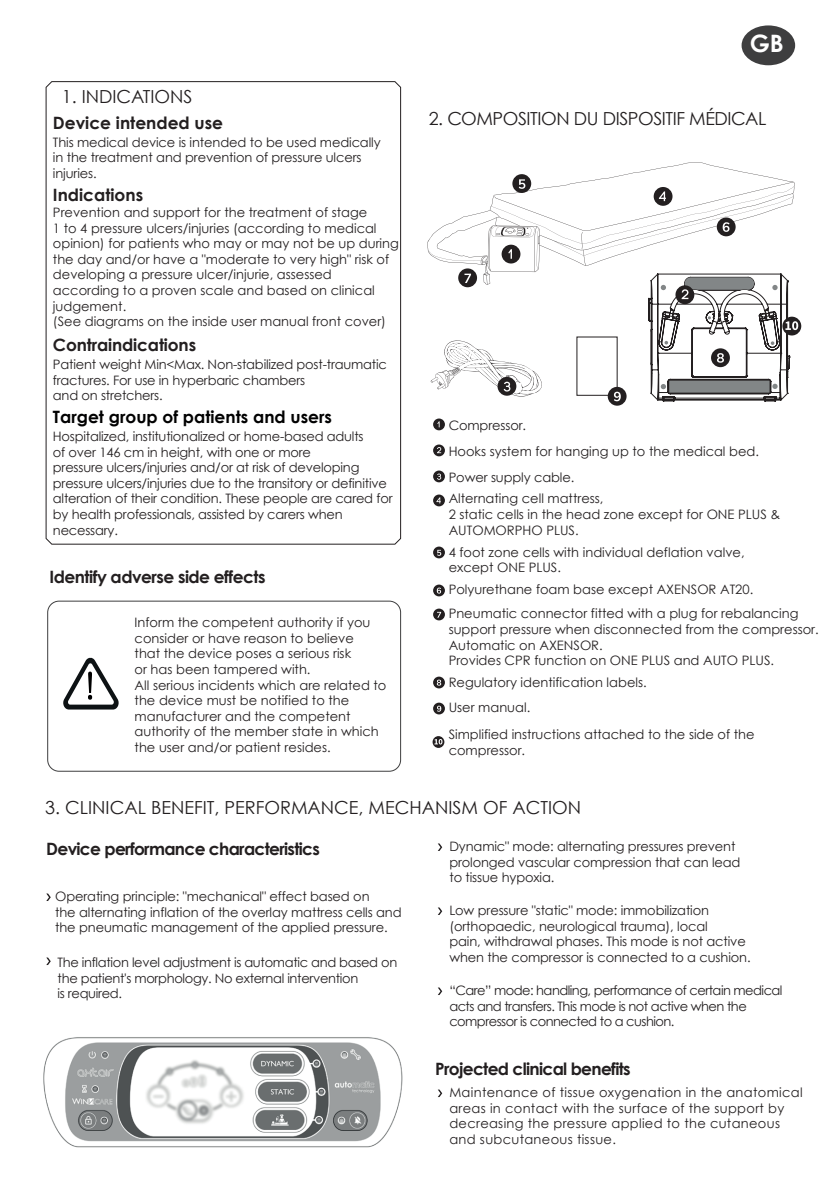
<style>
.page{position:relative;width:840px;height:1191px;background:#fff}
.page>*{position:absolute;margin:0;border:0;box-sizing:border-box;transform-origin:0 0}
.t1{font:700 24px "Century Gothic";color:#fff}
.t2{font:18px "Century Gothic";color:#231f20}
.t3{font:18px "Century Gothic";letter-spacing:-.025em;color:#231f20}
.t4{font:700 17px "Century Gothic";letter-spacing:-.03em;color:#231f20}
.t5{font:700 17px "Century Gothic";color:#000001}
.t6{font:700 17px "Century Gothic";color:#231f20}
.t7{font:700 17px "Century Gothic";letter-spacing:-.01em;color:#231f20}
.t8{font:13px/15.6px "Century Gothic";color:#231f20}
.t9{font:13px/15.6px "Century Gothic";letter-spacing:.025em;color:#231f20}
.t10{font:13px/15.6px "Century Gothic";letter-spacing:-.04em;color:#231f20}
.t11{font:13px/15.6px "Century Gothic";letter-spacing:-.025em;color:#231f20}
</style>
<div class="page">
<svg style="left:45px;top:81px;width:356px;height:464px"></svg>
<svg style="left:433px;top:418px;width:11px;height:12px"></svg>
<svg style="left:437px;top:421px;width:2px;height:6px"></svg>
<svg style="left:433px;top:444px;width:11px;height:12px"></svg>
<svg style="left:436px;top:447px;width:6px;height:6px"></svg>
<div style="left:433px;top:470px;width:11px;height:12px;background:#231f20;border-radius:50%"></div>
<svg style="left:437px;top:473px;width:4px;height:7px"></svg>
<svg style="left:433px;top:494px;width:11px;height:12px"></svg>
<svg style="left:436px;top:497px;width:4px;height:6px"></svg>
<svg style="left:433px;top:546px;width:11px;height:12px"></svg>
<svg style="left:437px;top:550px;width:4px;height:6px"></svg>
<svg style="left:433px;top:584px;width:11px;height:12px"></svg>
<svg style="left:436px;top:587px;width:5px;height:6px"></svg>
<div style="left:433px;top:608px;width:11px;height:12px;background:#231f20;border-radius:50%"></div>
<svg style="left:437px;top:612px;width:4px;height:6px"></svg>
<svg style="left:433px;top:676px;width:11px;height:12px"></svg>
<svg style="left:436px;top:679px;width:5px;height:6px"></svg>
<svg style="left:433px;top:702px;width:11px;height:12px"></svg>
<svg style="left:437px;top:705px;width:4px;height:6px"></svg>
<svg style="left:46px;top:893px;width:5px;height:8px"></svg>
<svg style="left:46px;top:957px;width:5px;height:8px"></svg>
<svg style="left:438px;top:843px;width:4px;height:8px"></svg>
<svg style="left:438px;top:907px;width:4px;height:8px"></svg>
<svg style="left:438px;top:987px;width:4px;height:8px"></svg>
<svg style="left:438px;top:1089px;width:4px;height:8px"></svg>
<div style="left:47px;top:600px;width:354px;height:171px;border:1px solid #3e3e3f;border-radius:11px"></div>
<img style="left:43px;top:1037px;width:360px;height:111px">
<div style="left:741px;top:25px;width:53px;height:40px;background:#3e3e3f;border-radius:50%"></div>
<svg style="left:432px;top:736px;width:12px;height:12px"></svg>
<svg style="left:434px;top:739px;width:8px;height:5px"></svg>
<svg style="left:607px;top:387px;width:19px;height:19px"></svg>
<svg style="left:782px;top:317px;width:18px;height:18px"></svg>
<svg style="left:427px;top:162px;width:370px;height:239px"></svg>
<svg style="left:63px;top:657px;width:56px;height:52px"></svg>
<h1 class="t1" style="left:749px;top:25px;width:36px">GB</h1>
<h2 class="t2" style="left:62px;top:84px;width:132px">1. INDICATIONS</h2>
<h3 class="t6" style="left:53px;top:110px;width:171px">Device intended use</h3>
<p class="t8" style="left:53px;top:134px;width:329px">This medical device is intended to be used medically in the treatment and prevention of pressure ulcers injuries.</p>
<h3 class="t6" style="left:53px;top:182px;width:92px">Indications</h3>
<p class="t8" style="left:53px;top:204px;width:347px">Prevention and support for the treatment of stage<br>1 to 4 pressure ulcers/injuries (according to medical opinion) for patients who may or may not be up during the day and/or have a "moderate to very high" risk of developing a pressure ulcer/injurie, assessed according to a proven scale and based on clinical judgement.<br>(See diagrams on the inside user manual front cover)</p>
<h3 class="t7" style="left:53px;top:332px;width:145px">Contraindications</h3>
<p class="t8" style="left:53px;top:356px;width:335px">Patient weight Min&lt;Max. Non-stabilized post-traumatic fractures. For use in hyperbaric chambers<br>and on stretchers.</p>
<h3 class="t5" style="left:53px;top:404px;width:280px">Target group of patients and users</h3>
<p class="t8" style="left:53px;top:428px;width:341px">Hospitalized, institutionalized or home-based adults<br>of over 146 cm in height, with one or more<br>pressure ulcers/injuries and/or at risk of developing pressure ulcers/injuries due to the transitory or definitive alteration of their condition. These people are cared for by health professionals, assisted by carers when necessary.</p>
<p class="t8" style="left:448px;top:412px;width:312px;line-height:26px">Compressor.<br>Hooks system for hanging up to the medical bed.<br>Power supply cable.</p>
<h2 class="t3" style="left:428px;top:106px;width:339px">2. COMPOSITION DU DISPOSITIF MÉDICAL</h2>
<p class="t8" style="left:448px;top:491px;width:333px">Alternating cell mattress,<br>2 static cells in the head zone except for ONE PLUS &amp;<br>AUTOMORPHO PLUS.</p>
<h3 class="t4" style="left:49px;top:564px;width:217px">Identify adverse side effects</h3>
<p class="t8" style="left:134px;top:614px;width:253px">Inform the competent authority if you consider or have reason to believe<br>that the device poses a serious risk<br>or has been tampered with.<br>All serious incidents which are related to the device must be notified to the manufacturer and the competent authority of the member state in which the user and/or patient resides.</p>
<p class="t8" style="left:448px;top:544px;width:297px">4 foot zone cells with individual deflation valve, except ONE PLUS.</p>
<p class="t8" style="left:448px;top:605px;width:371px">Pneumatic connector fitted with a plug for rebalancing support pressure when disconnected from the compressor.<br>Automatic on AXENSOR.<br>Provides CPR function on ONE PLUS and AUTO PLUS.</p>
<p class="t8" style="left:448px;top:699px;width:83px">User manual.</p>
<p class="t8" style="left:448px;top:581px;width:306px">Polyurethane foam base except AXENSOR AT20.</p>
<p class="t8" style="left:448px;top:674px;width:199px">Regulatory identification labels.</p>
<p class="t8" style="left:448px;top:726px;width:307px">Simplified instructions attached to the side of the compressor.</p>
<h2 class="t2" style="left:45px;top:795px;width:537px">3. CLINICAL BENEFIT, PERFORMANCE, MECHANISM OF ACTION</h2>
<h3 class="t4" style="left:46px;top:836px;width:275px">Device performance characteristics</h3>
<p class="t8" style="left:449px;top:838px;width:292px">Dynamic" mode: alternating pressures prevent prolonged vascular compression that can lead to tissue hypoxia.</p>
<p class="t8" style="left:449px;top:902px;width:302px">Low pressure "static" mode: immobilization (orthopaedic, neurological trauma), local<br>pain, withdrawal phases. This mode is not active when the compressor is connected to a cushion.</p>
<p class="t10" style="left:449px;top:982px;width:334px">“Care” mode: handling, performance of certain medical acts and transfers. This mode is not active when the compressor is connected to a cushion.</p>
<p class="t8" style="left:55px;top:888px;width:348px">Operating principle: "mechanical" effect based on<br>the alternating inflation of the overlay mattress cells and the pneumatic management of the applied pressure.</p>
<p class="t11" style="left:58px;top:954px;width:341px">The inflation level adjustment is automatic and based on the patient's morphology. No external intervention<br>is required.</p>
<h3 class="t4" style="left:435px;top:1055px;width:197px">Projected clinical benefits</h3>
<p class="t9" style="left:449px;top:1084px;width:354px">Maintenance of tissue oxygenation in the anatomical areas in contact with the surface of the support by decreasing the pressure applied to the cutaneous and subcutaneous tissue.</p>
</div>
